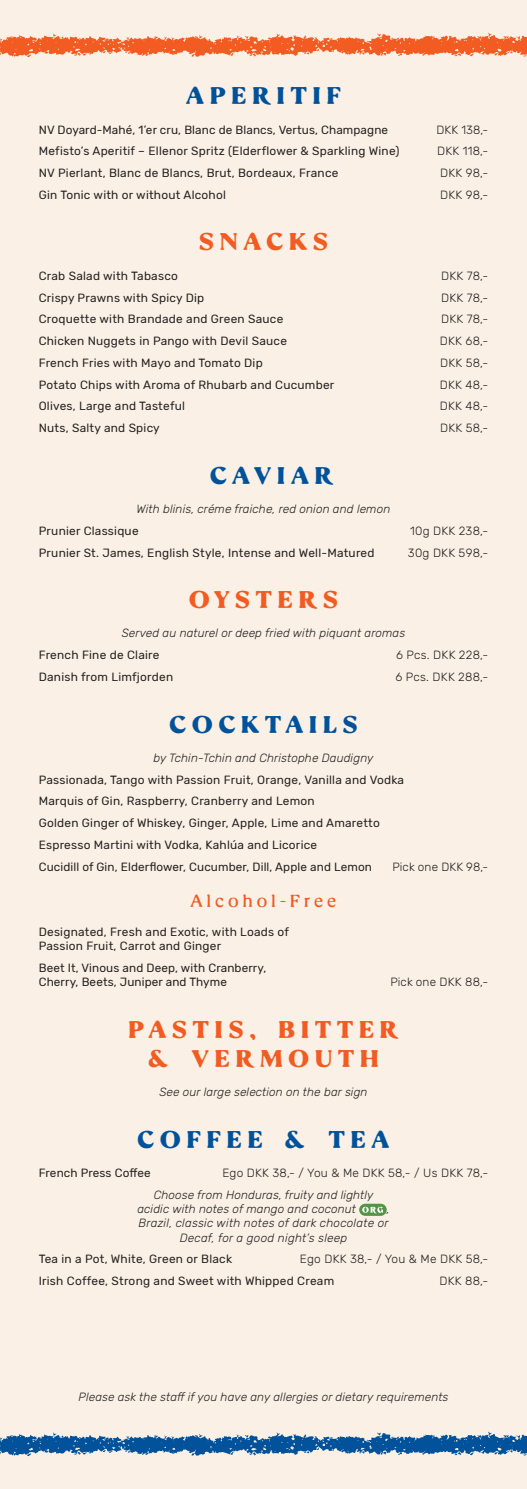
<style>
.page{position:relative;width:527px;height:1489px;background:#fff}
.page>*{position:absolute;margin:0;border:0;box-sizing:border-box;transform-origin:0 0}
.t1{font:700 24.25px/29.1px "BN Cringe Serif";letter-spacing:.25em;color:#f25b21;scale:1.1 1}
.t2{font:700 24.25px "BN Cringe Serif";letter-spacing:.25em;color:#01529a;scale:1.1 1}
.t3{font:300 17.5px "BN Cringe Serif";letter-spacing:.25em;color:#f25b21;scale:1.1 1}
.t4{font:11.88px/21.8px "Rubik";letter-spacing:.02em;color:#231f20}
.t5{font:italic 300 11.88px/14.4px "Rubik";letter-spacing:.01em;color:#231f20}
.t6{font:300 11.88px "Rubik";letter-spacing:.02em;color:#231f20}
</style>
<div class="page">
<div style="left:0;top:0;width:526px;height:1488px;background:#faf0e5"></div>
<div style="left:359px;top:1203px;width:27px;height:12px;background:#519545;border-radius:6px"></div>
<svg style="left:362px;top:1206px;width:20px;height:7px"></svg>
<svg style="left:0;top:1431px;width:526px;height:24px"></svg>
<svg style="left:0;top:33px;width:526px;height:24px"></svg>
<h1 class="t2" style="left:186px;top:83px;width:141px">APERITIF</h1>
<p class="t4" style="left:39px;top:119px;width:350px">NV Doyard-Mahé, 1’er cru, Blanc de Blancs, Vertus, Champagne</p>
<p class="t6" style="left:436px;top:123px;width:53px">DKK 138,-</p>
<p class="t4" style="left:39px;top:141px;width:362px">Mefisto’s Aperitif – Ellenor Spritz (Elderflower &amp; Sparkling Wine)</p>
<p class="t6" style="left:436px;top:145px;width:53px">DKK 118,-</p>
<p class="t4" style="left:39px;top:162px;width:301px">NV Pierlant, Blanc de Blancs, Brut, Bordeaux, France</p>
<p class="t6" style="left:439px;top:166px;width:50px">DKK 98,-</p>
<p class="t4" style="left:39px;top:184px;width:189px">Gin Tonic with or without Alcohol</p>
<p class="t6" style="left:439px;top:188px;width:50px">DKK 98,-</p>
<h1 class="t1" style="left:199px;top:228px;width:115px">SNACKS</h1>
<p class="t4" style="left:39px;top:265px;width:141px">Crab Salad with Tabasco</p>
<p class="t6" style="left:440px;top:269px;width:49px">DKK 78,-</p>
<p class="t4" style="left:39px;top:287px;width:167px">Crispy Prawns with Spicy Dip</p>
<p class="t6" style="left:440px;top:291px;width:49px">DKK 78,-</p>
<p class="t4" style="left:39px;top:308px;width:246px">Croquette with Brandade and Green Sauce</p>
<p class="t6" style="left:440px;top:312px;width:49px">DKK 78,-</p>
<p class="t4" style="left:39px;top:330px;width:249px">Chicken Nuggets in Pango with Devil Sauce</p>
<p class="t6" style="left:439px;top:334px;width:50px">DKK 68,-</p>
<p class="t4" style="left:39px;top:352px;width:225px">French Fries with Mayo and Tomato Dip</p>
<p class="t6" style="left:439px;top:356px;width:50px">DKK 58,-</p>
<p class="t4" style="left:39px;top:374px;width:297px">Potato Chips with Aroma of Rhubarb and Cucumber</p>
<p class="t6" style="left:439px;top:378px;width:50px">DKK 48,-</p>
<p class="t4" style="left:39px;top:395px;width:148px">Olives, Large and Tasteful</p>
<p class="t6" style="left:439px;top:399px;width:50px">DKK 48,-</p>
<p class="t4" style="left:39px;top:417px;width:122px">Nuts, Salty and Spicy</p>
<p class="t6" style="left:439px;top:421px;width:50px">DKK 58,-</p>
<h1 class="t2" style="left:210px;top:462px;width:113px">CA VIAR</h1>
<p class="t5" style="left:136px;top:502px;width:255px">With blinis, créme fraiche, red onion and lemon</p>
<p class="t4" style="left:39px;top:520px;width:101px">Prunier Classique</p>
<p class="t6" style="left:410px;top:524px;width:80px">10g DKK 238,-</p>
<p class="t4" style="left:39px;top:542px;width:337px">Prunier St. James, English Style, Intense and Well-Matured</p>
<p class="t6" style="left:407px;top:545px;width:82px">30g DKK 598,-</p>
<h1 class="t1" style="left:189px;top:585px;width:133px">OYSTERS</h1>
<p class="t5" style="left:122px;top:626px;width:284px">Served au naturel or deep fried with piquant aromas</p>
<p class="t4" style="left:39px;top:644px;width:122px">French Fine de Claire</p>
<p class="t6" style="left:396px;top:648px;width:93px">6 Pcs. DKK 228,-</p>
<p class="t4" style="left:39px;top:666px;width:136px">Danish from Limfjorden</p>
<p class="t6" style="left:395px;top:670px;width:94px">6 Pcs. DKK 288,-</p>
<h1 class="t2" style="left:170px;top:711px;width:169px">CO CKTA ILS</h1>
<p class="t5" style="left:153px;top:750px;width:221px">by Tchin-Tchin and Christophe Daudigny</p>
<p class="t4" style="left:39px;top:768px;width:366px">Passionada, Tango with Passion Fruit, Orange, Vanilla and Vodka Marquis of Gin, Raspberry, Cranberry and Lemon<br>Golden Ginger of Whiskey, Ginger, Apple, Lime and Amaretto Espresso Martini with Vodka, Kahlúa and Licorice<br>Cucidill of Gin, Elderflower, Cucumber, Dill, Apple and Lemon</p>
<p class="t6" style="left:392px;top:859px;width:97px">Pick one DKK 98,-</p>
<h2 class="t3" style="left:191px;top:891px;width:133px">Alcohol-Free</h2>
<p class="t4" style="left:39px;top:924px;width:252px;line-height:14.2px">Designated, Fresh and Exotic, with Loads of<br>Passion Fruit, Carrot and Ginger</p>
<p class="t4" style="left:39px;top:960px;width:229px;line-height:14.2px">Beet It, Vinous and Deep, with Cranberry,<br>Cherry, Beets, Juniper and Thyme</p>
<p class="t6" style="left:390px;top:975px;width:99px">Pick one DKK 88,-</p>
<h1 class="t1" style="left:148px;top:1014px;width:228px;text-indent:-19px">PASTI S, BITTER &amp; VER</h1>
<h1 class="t1" style="left:260px;top:1044px;width:109px">MOUTH</h1>
<p class="t5" style="left:159px;top:1085px;width:209px">See our large selection on the bar sign</p>
<h1 class="t2" style="left:138px;top:1126px;width:226px">CO FFEE &amp; TEA</h1>
<p class="t4" style="left:39px;top:1162px;width:113px">French Press Coffee</p>
<p class="t6" style="left:222px;top:1166px;width:267px">Ego DKK 38,- / You &amp; Me DKK 58,- / Us DKK 78,-</p>
<p class="t5" style="left:137px;top:1187px;width:237px;text-indent:16px">Choose from Honduras, fruity and lightly acidic with notes of mango and coconut</p>
<p class="t5" style="left:386px;top:1202px;width:4px">,</p>
<p class="t5" style="left:138px;top:1216px;width:251px">Brazil, classic with notes of dark chocolate or</p>
<p class="t5" style="left:179px;top:1230px;width:169px">Decaf, for a good night’s sleep</p>
<p class="t4" style="left:39px;top:1248px;width:195px">Tea in a Pot, White, Green or Black</p>
<p class="t6" style="left:299px;top:1252px;width:190px">Ego DKK 38,- / You &amp; Me DKK 58,-</p>
<p class="t4" style="left:39px;top:1270px;width:297px">Irish Coffee, Strong and Sweet with Whipped Cream</p>
<p class="t6" style="left:439px;top:1274px;width:50px">DKK 88,-</p>
<p class="t5" style="left:78px;top:1389px;width:371px">Please ask the staff if you have any allergies or dietary requirements</p>
</div>
